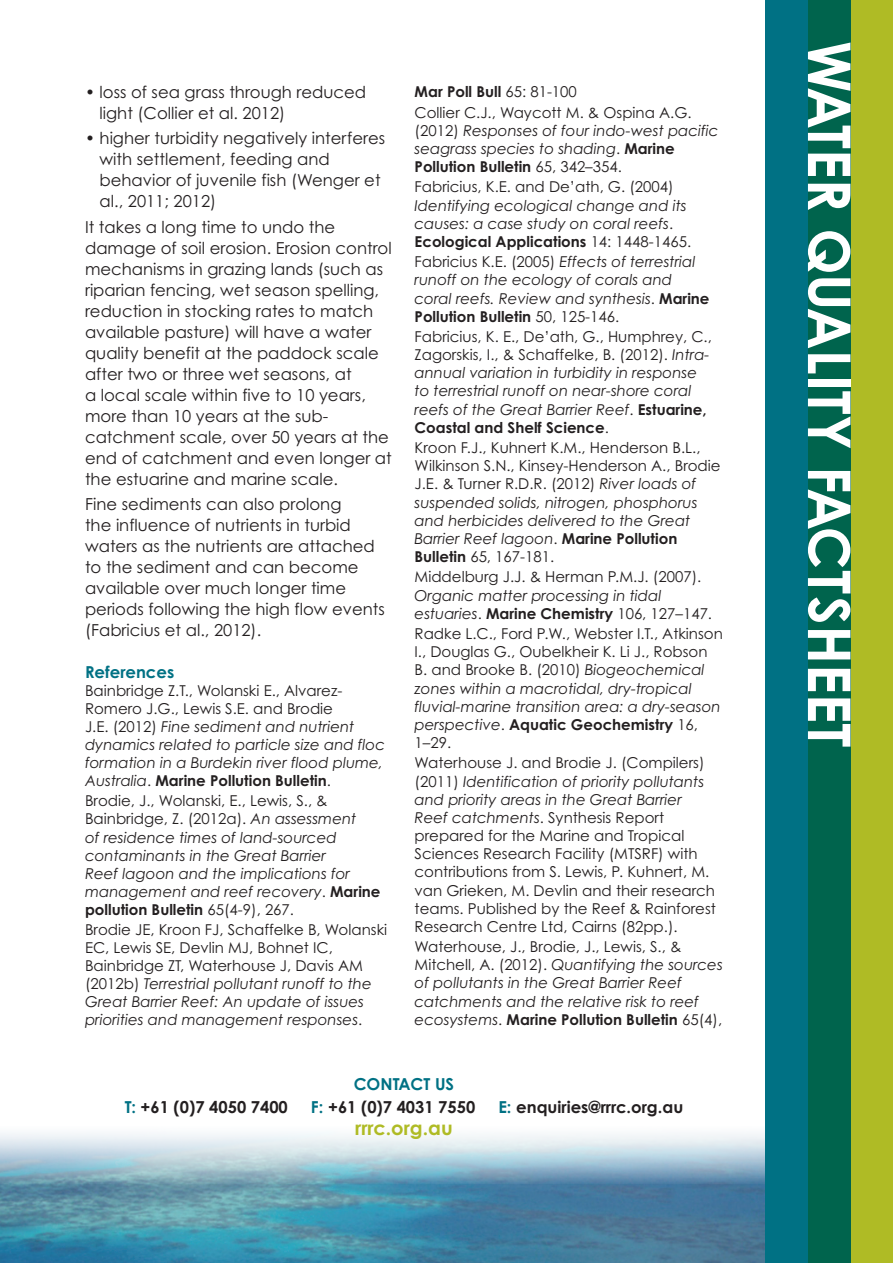
<style>
.page{position:relative;width:893px;height:1263px;background:#fff}
.page>*{position:absolute;margin:0;border:0;box-sizing:border-box;transform-origin:0 0}
.t1{font:700 19.5px "Century Gothic";color:#afbb25}
.t2{font:16.5px/21px "Century Gothic";color:#231f20}
.t3{font:700 16.5px "Century Gothic";color:#231f20}
.t4{font:700 16.5px "Century Gothic";color:#007184}
.t5{font:italic 15px/18.1px "Century Gothic";color:#231f20}
.t6{font:15px/18.1px "Century Gothic";color:#231f20}
.s1{font-style:normal}
.s2{font-weight:700;font-style:normal}
.s3{font-style:italic}
.s4{font-weight:700}
.s5{color:#007184}
</style>
<div class="page">
<img style="left:0;top:1184px;width:765px;height:79px">
<svg style="left:0;top:1133px;width:765px;height:51px;background:#b3cdda"></svg>
<div style="left:850px;top:0;width:43px;height:1263px;background:#afbb25"></div>
<div style="left:808px;top:0;width:42px;height:1263px;background:#00644d"></div>
<div style="left:765px;top:0;width:43px;height:1263px;background:#007184"></div>
<svg style="left:808px;top:471px;width:42px;height:151px"></svg>
<svg style="left:808px;top:630px;width:42px;height:29px"></svg>
<svg style="left:808px;top:669px;width:42px;height:22px"></svg>
<svg style="left:808px;top:698px;width:42px;height:49px"></svg>
<svg style="left:808px;top:43px;width:42px;height:105px"></svg>
<svg style="left:808px;top:154px;width:42px;height:22px"></svg>
<svg style="left:808px;top:184px;width:42px;height:26px"></svg>
<svg style="left:808px;top:231px;width:42px;height:41px"></svg>
<svg style="left:808px;top:278px;width:42px;height:70px"></svg>
<svg style="left:808px;top:354px;width:42px;height:19px"></svg>
<div style="left:808px;top:379px;width:42px;height:8px;background:#fff"></div>
<svg style="left:808px;top:391px;width:42px;height:57px"></svg>
<p class="t2" style="left:100px;top:81px;width:268px;text-indent:-15px">• loss of sea grass through reduced light (Collier et al. 2012)</p>
<p class="t2" style="left:100px;top:128px;width:287px;text-indent:-15px">• higher turbidity negatively interferes with settlement, feeding and behavior of juvenile fish (Wenger et al., 2011; 2012)</p>
<p class="t2" style="left:85px;top:216px;width:308px">It takes a long time to undo the damage of soil erosion. Erosion control mechanisms in grazing lands (such as riparian fencing, wet season spelling, reduction in stocking rates to match available pasture) will have a water quality benefit at the paddock scale after two or three wet seasons, at<br>a local scale within five to 10 years, more than 10 years at the sub&shy;catchment scale, over 50 years at the end of catchment and even longer at the estuarine and marine scale.</p>
<p class="t2" style="left:85px;top:493px;width:301px">Fine sediments can also prolong<br>the influence of nutrients in turbid waters as the nutrients are attached to the sediment and can become available over much longer time periods following the high flow events (Fabricius et al., 2012).</p>
<p class="t4" style="left:85px;top:662px;width:91px">References</p>
<p class="t5" style="left:85px;top:682px;width:302px"><span class="s1">Bainbridge Z.T., Wolanski E., Alvarez-Romero J.G., Lewis S.E. and Brodie<br>J.E. (2012)</span> Fine sediment and nutrient dynamics related to particle size and floc formation in a Burdekin river flood plume, Australia<span class="s1">.</span> <span class="s2">Marine Pollution Bulletin</span><span class="s1">.</span></p>
<p class="t5" style="left:85px;top:792px;width:297px"><span class="s1">Brodie, J., Wolanski, E., Lewis, S., &amp; Bainbridge, Z. (2012a).</span> An assessment<br>of residence times of land-sourced contaminants in the Great Barrier<br>Reef lagoon and the implications for management and reef recovery<span class="s1">.</span> <span class="s2">Marine pollution Bulletin</span> <span class="s1">65(4-9), 267.</span></p>
<p class="t6" style="left:85px;top:920px;width:304px">Brodie JE, Kroon FJ, Schaffelke B, Wolanski EC, Lewis SE, Devlin MJ, Bohnet IC, Bainbridge ZT, Waterhouse J, Davis AM (2012b) <span class="s3">Terrestrial pollutant runoff to the Great Barrier Reef: An update of issues priorities and management responses</span>.</p>
<p class="t6" style="left:415px;top:82px;width:279px;line-height:20.2px"><span class="s4">Mar Poll Bull</span> 65: 81-100<br>Collier C.J., Waycott M. &amp; Ospina A.G.</p>
<p class="t5" style="left:415px;top:121px;width:306px"><span class="s1">(2012)</span> Responses of four indo-west pacific seagrass species to shading<span class="s1">.</span> <span class="s2">Marine<br>Pollution Bulletin</span> <span class="s1">65, 342–354.</span></p>
<p class="t6" style="left:415px;top:178px;width:261px">Fabricius, K.E. and De’ath, G. (2004)</p>
<p class="t5" style="left:415px;top:196px;width:278px">Identifying ecological change and its causes: a case study on coral reefs<span class="s1">.<br></span><span class="s2">Ecological Applications</span> <span class="s1">14: 1448-1465.</span></p>
<p class="t5" style="left:415px;top:253px;width:296px"><span class="s1">Fabricius K.E. (2005)</span> Effects of terrestrial runoff on the ecology of corals and coral reefs. Review and synthesis<span class="s1">.</span> <span class="s2">Marine Pollution Bulletin</span> <span class="s1">50, 125-146.</span></p>
<p class="t5" style="left:415px;top:327px;width:299px"><span class="s1">Fabricius, K. E., De’ath, G., Humphrey, C., Zagorskis, I., &amp; Schaffelke, B. (2012).</span> Intra&shy;annual variation in turbidity in response to terrestrial runoff on near-shore coral reefs of the Great Barrier Reef<span class="s1">.</span> <span class="s2">Estuarine, Coastal and Shelf Science</span><span class="s1">.</span></p>
<p class="t6" style="left:415px;top:438px;width:308px">Kroon F.J., Kuhnert K.M., Henderson B.L., Wilkinson S.N., Kinsey-Henderson A., Brodie J.E. &amp; Turner R.D.R. (2012) <span class="s3">River loads of suspended solids, nitrogen, phosphorus and herbicides delivered to the Great Barrier Reef lagoon</span>. <span class="s4">Marine Pollution Bulletin</span> 65, 167-181.</p>
<p class="t6" style="left:415px;top:568px;width:288px">Middelburg J.J. &amp; Herman P.M.J. (2007).</p>
<p class="t5" style="left:415px;top:586px;width:299px">Organic matter processing in tidal estuaries<span class="s1">.</span> <span class="s2">Marine Chemistry</span> <span class="s1">106, 127–147.</span></p>
<p class="t6" style="left:415px;top:624px;width:310px">Radke L.C., Ford P.W., Webster I.T., Atkinson I., Douglas G., Oubelkheir K. Li J., Robson B. and Brooke B. (2010) <span class="s3">Biogeochemical zones within a macrotidal, dry-tropical fluvial-marine transition area: a dry-season perspective</span>. <span class="s4">Aquatic Geochemistry</span> 16, 1–29.</p>
<p class="t6" style="left:415px;top:754px;width:303px">Waterhouse J. and Brodie J. (Compilers) (2011) <span class="s3">Identification of priority pollutants and priority areas in the Great Barrier Reef catchments</span>. Synthesis Report prepared for the Marine and Tropical Sciences Research Facility (MTSRF) with contributions from S. Lewis, P. Kuhnert, M. van Grieken, M. Devlin and their research teams. Published by the Reef &amp; Rainforest Research Centre Ltd, Cairns (82pp.).</p>
<p class="t5" style="left:415px;top:937px;width:310px"><span class="s1">Waterhouse, J., Brodie, J., Lewis, S., &amp; Mitchell, A. (2012).</span> Quantifying the sources of pollutants in the Great Barrier Reef catchments and the relative risk to reef ecosystems<span class="s1">.</span> <span class="s2">Marine Pollution Bulletin</span> <span class="s1">65(4),</span></p>
<p class="t4" style="left:354px;top:1074px;width:102px">CONTACT US</p>
<p class="t3" style="left:125px;top:1097px;width:165px"><span class="s5">T:</span> +61 (0)7 4050 7400</p>
<p class="t3" style="left:311px;top:1097px;width:166px"><span class="s5">F:</span> +61 (0)7 4031 7550</p>
<p class="t3" style="left:498px;top:1097px;width:186px"><span class="s5">E:</span> enquiries@rrrc.org.au</p>
<h1 class="t1" style="left:355px;top:1116px;width:99px">rrrc.org.au</h1>
</div>
